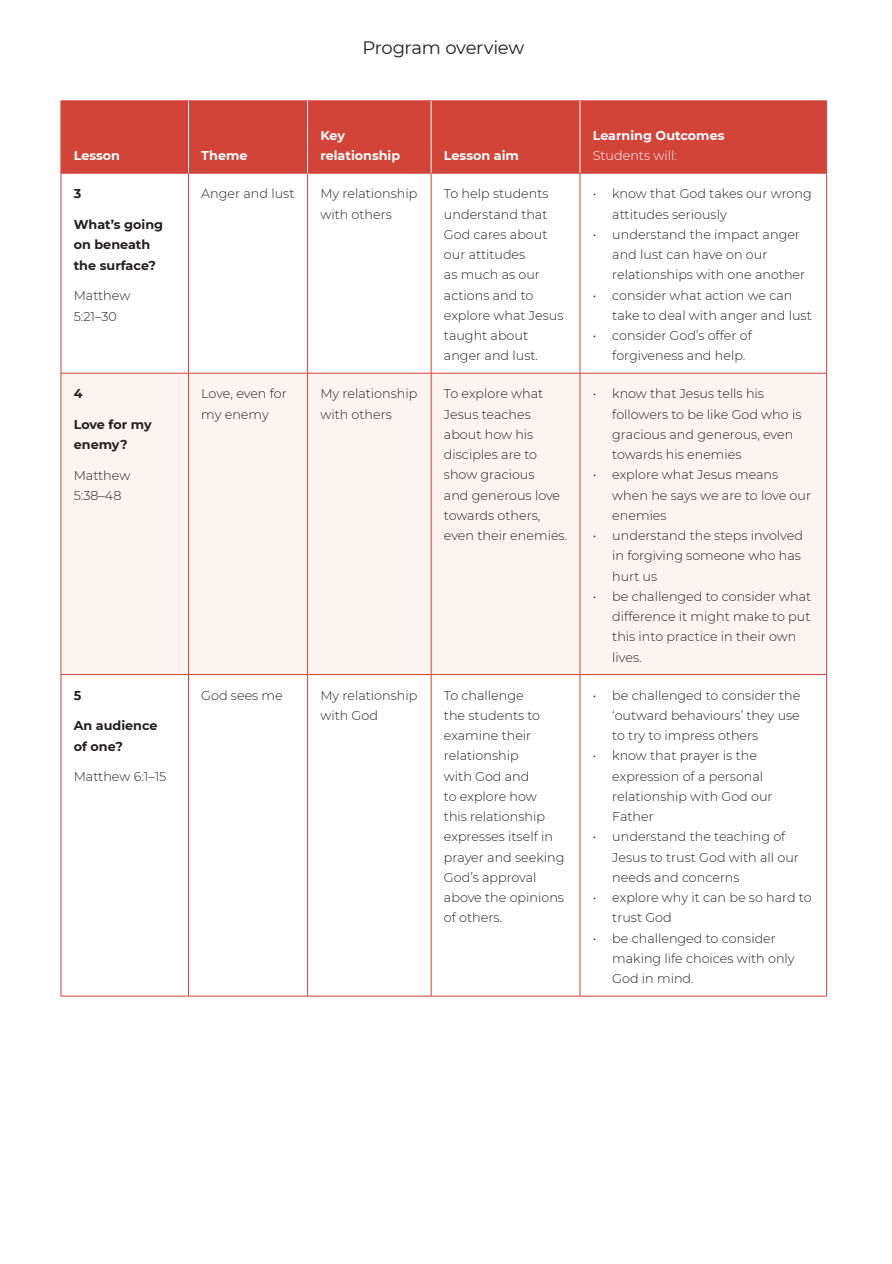
<style>
.page{position:relative;width:892px;height:1264px;background:#fff}
.page>*{position:absolute;margin:0;border:0;box-sizing:border-box;transform-origin:0 0}
.t1{font:18px "Montserrat";letter-spacing:-.02em;color:#231f20}
.t2{font:300 12.75px/20.2px "Montserrat";color:#231f20}
.t3{font:700 12.75px/20.2px "Montserrat";color:#231f20}
.t4{font:700 12.75px/20.2px "Montserrat";color:#fff}
.t5{font:300 12.75px "Montserrat";color:#fff}
</style>
<div class="page">
<div style="left:62px;top:102px;width:764px;height:71px;background:#d24338"></div>
<div style="left:62px;top:374px;width:764px;height:300px;background:#fbf4f0"></div>
<hr style="left:61px;top:101px;width:128px;height:1px;background:#d24338">
<hr style="left:61px;top:101px;width:1px;height:72px;background:#d24338">
<hr style="left:189px;top:101px;width:119px;height:1px;background:#d24338">
<hr style="left:312px;top:101px;width:119px;height:1px;background:#d24338">
<hr style="left:431px;top:101px;width:149px;height:1px;background:#d24338">
<hr style="left:580px;top:101px;width:247px;height:1px;background:#d24338">
<hr style="left:826px;top:101px;width:1px;height:72px;background:#d24338">
<hr style="left:61px;top:173px;width:128px;height:1px;background:#d24338">
<hr style="left:61px;top:173px;width:1px;height:200px;background:#d24338">
<hr style="left:189px;top:173px;width:119px;height:1px;background:#d24338">
<hr style="left:188px;top:173px;width:1px;height:200px;background:#d24338">
<hr style="left:307px;top:173px;width:1px;height:200px;background:#d24338">
<hr style="left:312px;top:173px;width:119px;height:1px;background:#d24338">
<hr style="left:431px;top:173px;width:149px;height:1px;background:#d24338">
<hr style="left:431px;top:173px;width:1px;height:200px;background:#d24338">
<hr style="left:580px;top:173px;width:247px;height:1px;background:#d24338">
<hr style="left:580px;top:173px;width:1px;height:200px;background:#d24338">
<hr style="left:826px;top:173px;width:1px;height:200px;background:#d24338">
<hr style="left:61px;top:373px;width:128px;height:1px;background:#d24338">
<hr style="left:61px;top:373px;width:1px;height:301px;background:#d24338">
<hr style="left:189px;top:373px;width:119px;height:1px;background:#d24338">
<hr style="left:188px;top:373px;width:1px;height:301px;background:#d24338">
<hr style="left:307px;top:373px;width:1px;height:301px;background:#d24338">
<hr style="left:312px;top:373px;width:119px;height:1px;background:#d24338">
<hr style="left:431px;top:373px;width:149px;height:1px;background:#d24338">
<hr style="left:431px;top:373px;width:1px;height:301px;background:#d24338">
<hr style="left:580px;top:373px;width:247px;height:1px;background:#d24338">
<hr style="left:580px;top:373px;width:1px;height:301px;background:#d24338">
<hr style="left:826px;top:373px;width:1px;height:301px;background:#d24338">
<hr style="left:61px;top:674px;width:128px;height:1px;background:#d24338">
<hr style="left:61px;top:674px;width:1px;height:321px;background:#d24338">
<hr style="left:189px;top:674px;width:119px;height:1px;background:#d24338">
<hr style="left:188px;top:674px;width:1px;height:321px;background:#d24338">
<hr style="left:307px;top:674px;width:1px;height:321px;background:#d24338">
<hr style="left:312px;top:674px;width:119px;height:1px;background:#d24338">
<hr style="left:431px;top:674px;width:149px;height:1px;background:#d24338">
<hr style="left:431px;top:674px;width:1px;height:321px;background:#d24338">
<hr style="left:580px;top:674px;width:247px;height:1px;background:#d24338">
<hr style="left:580px;top:674px;width:1px;height:321px;background:#d24338">
<hr style="left:826px;top:674px;width:1px;height:321px;background:#d24338">
<hr style="left:61px;top:995px;width:128px;height:1px;background:#d24338">
<hr style="left:189px;top:995px;width:119px;height:1px;background:#d24338">
<hr style="left:312px;top:995px;width:119px;height:1px;background:#d24338">
<hr style="left:431px;top:995px;width:149px;height:1px;background:#d24338">
<hr style="left:580px;top:995px;width:247px;height:1px;background:#d24338">
<hr style="left:188px;top:101px;width:1px;height:72px;background:#fff">
<hr style="left:307px;top:101px;width:1px;height:72px;background:#fff">
<hr style="left:431px;top:101px;width:1px;height:72px;background:#fff">
<hr style="left:580px;top:101px;width:1px;height:72px;background:#fff">
<p class="t4" style="left:74px;top:145px;width:48px">Lesson</p>
<p class="t4" style="left:201px;top:145px;width:48px">Theme</p>
<h1 class="t1" style="left:363px;top:35px;width:163px">Program overview</h1>
<p class="t4" style="left:320px;top:125px;width:81px">Key relationship</p>
<p class="t4" style="left:444px;top:145px;width:77px">Lesson aim</p>
<p class="t4" style="left:593px;top:125px;width:133px">Learning Outcomes</p>
<p class="t5" style="left:593px;top:147px;width:86px">Students will:</p>
<p class="t3" style="left:74px;top:183px;width:9px">3</p>
<p class="t3" style="left:74px;top:214px;width:91px">What’s going on beneath the surface?</p>
<p class="t2" style="left:74px;top:285px;width:58px">Matthew<br>5:21–30</p>
<p class="t3" style="left:74px;top:383px;width:10px">4</p>
<p class="t3" style="left:74px;top:413px;width:80px">Love for my enemy?</p>
<p class="t2" style="left:74px;top:465px;width:58px">Matthew<br>5:38–48</p>
<p class="t3" style="left:74px;top:684px;width:9px">5</p>
<p class="t3" style="left:74px;top:714px;width:85px">An audience of one?</p>
<p class="t2" style="left:74px;top:766px;width:94px">Matthew 6:1–15</p>
<p class="t2" style="left:201px;top:183px;width:95px">Anger and lust</p>
<p class="t2" style="left:320px;top:183px;width:98px">My relationship with others</p>
<p class="t2" style="left:444px;top:183px;width:121px">To help students understand that<br>God cares about our attitudes<br>as much as our actions and to explore what Jesus taught about anger and lust.</p>
<p class="t2" style="left:612px;top:183px;width:201px;text-indent:-19px">• know that God takes our wrong attitudes seriously</p>
<p class="t2" style="left:612px;top:224px;width:194px;text-indent:-19px">• understand the impact anger and lust can have on our relationships with one another</p>
<p class="t2" style="left:612px;top:284px;width:201px;text-indent:-19px">• consider what action we can take to deal with anger and lust</p>
<p class="t2" style="left:612px;top:325px;width:141px;text-indent:-19px">• consider God’s offer of forgiveness and help.</p>
<p class="t2" style="left:201px;top:383px;width:87px">Love, even for my enemy</p>
<p class="t2" style="left:320px;top:383px;width:98px">My relationship with others</p>
<p class="t2" style="left:444px;top:383px;width:125px">To explore what<br>Jesus teaches about how his disciples are to show gracious<br>and generous love towards others, even their enemies.</p>
<p class="t2" style="left:612px;top:383px;width:191px;text-indent:-19px">• know that Jesus tells his followers to be like God who is gracious and generous, even towards his enemies</p>
<p class="t2" style="left:612px;top:464px;width:200px;text-indent:-19px">• explore what Jesus means when he says we are to love our enemies</p>
<p class="t2" style="left:612px;top:525px;width:192px;text-indent:-19px">• understand the steps involved in forgiving someone who has hurt us</p>
<p class="t2" style="left:612px;top:585px;width:201px;text-indent:-19px">• be challenged to consider what difference it might make to put this into practice in their own lives.</p>
<p class="t2" style="left:201px;top:684px;width:83px">God sees me</p>
<p class="t2" style="left:320px;top:684px;width:98px">My relationship with God</p>
<p class="t2" style="left:444px;top:684px;width:122px">To challenge<br>the students to examine their relationship<br>with God and<br>to explore how<br>this relationship expresses itself in prayer and seeking<br>God’s approval above the opinions of others.</p>
<p class="t2" style="left:612px;top:684px;width:190px;text-align:justify;text-indent:-19px">• be challenged to consider the ‘outward behaviours’ they use to try to impress others</p>
<p class="t2" style="left:612px;top:745px;width:162px;text-indent:-19px">• know that prayer is the expression of a personal relationship with God our<br>Father</p>
<p class="t2" style="left:612px;top:826px;width:188px;text-indent:-19px">• understand the teaching of<br>Jesus to trust God with all our needs and concerns</p>
<p class="t2" style="left:612px;top:886px;width:201px;text-indent:-19px">• explore why it can be so hard to trust God</p>
<p class="t2" style="left:612px;top:927px;width:184px;text-indent:-19px">• be challenged to consider making life choices with only<br>God in mind.</p>
</div>
